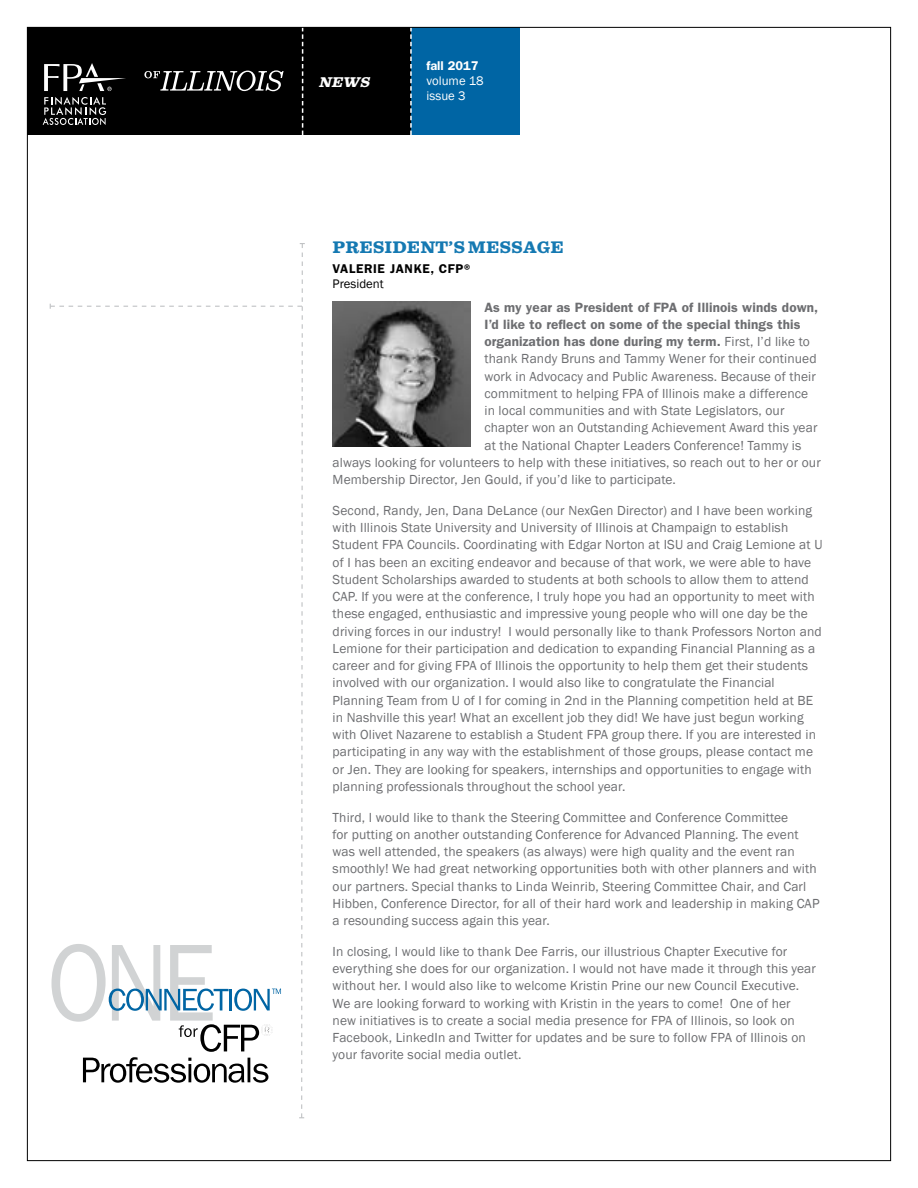
<style>
.page{position:relative;width:918px;height:1188px;background:#fff}
.page>*{position:absolute;margin:0;border:0;box-sizing:border-box;transform-origin:0 0}
.t1{font:700 14.25px "Belizio";color:#1579b2}
.t2{font:13.5px/17.2px "Franklin Gothic";letter-spacing:.01em;color:#6d6e71}
.t3{font:600 13.5px "Franklin Gothic";letter-spacing:.01em;color:#6d6e71}
.t4{font:600 12.75px "Franklin Gothic";letter-spacing:.05em;color:#000}
.t5{font:12.75px/15px "Franklin Gothic";color:#fff}
.t6{font:12.75px "Franklin Gothic";color:#000}
.t7{font:600 12.75px "Franklin Gothic";color:#fff}
.t8{font:italic 700 12px "Belizio";color:#fff}
.s1{font-weight:400}
</style>
<div class="page">
<img style="left:333px;top:302px;width:138px;height:144px">
<div style="left:28px;top:27px;width:384px;height:108px;background:#000"></div>
<div style="left:411px;top:27px;width:108px;height:108px;background:#0065a4"></div>
<svg style="left:43px;top:97px;width:63px;height:28px"></svg>
<svg style="left:44px;top:63px;width:82px;height:28px"></svg>
<svg style="left:302px;top:29px;width:1px;height:106px"></svg>
<svg style="left:410px;top:29px;width:2px;height:106px"></svg>
<svg style="left:144px;top:70px;width:140px;height:22px"></svg>
<svg style="left:50px;top:243px;width:255px;height:876px"></svg>
<p class="t8" style="left:319px;top:74px;width:56px">NEWS</p>
<p class="t7" style="left:427px;top:59px;width:53px">fall 2017</p>
<p class="t5" style="left:427px;top:74px;width:59px">volume 18 issue 3</p>
<p class="t1" style="left:333px;top:237px;width:233px">PRESIDENT’S MESSAGE</p>
<p class="t4" style="left:333px;top:261px;width:142px">VALERIE JANKE, CFP®</p>
<p class="t6" style="left:333px;top:275px;width:53px">President</p>
<p class="t3" style="left:484px;top:299px;width:335px">As my year as President of FPA of Illinois winds down,</p>
<p class="t3" style="left:484px;top:316px;width:318px">I’d like to reflect on some of the special things this</p>
<p class="t3" style="left:484px;top:334px;width:327px">organization has done during my term. <span class="s1">First, I’d like to</span></p>
<p class="t2" style="left:484px;top:351px;width:334px">thank Randy Bruns and Tammy Wener for their continued</p>
<p class="t2" style="left:484px;top:368px;width:333px">work in Advocacy and Public Awareness. Because of their</p>
<p class="t2" style="left:484px;top:385px;width:325px">commitment to helping FPA of Illinois make a difference</p>
<p class="t2" style="left:484px;top:402px;width:302px">in local communities and with State Legislators, our</p>
<p class="t2" style="left:484px;top:420px;width:335px">chapter won an Outstanding Achievement Award this year</p>
<p class="t2" style="left:484px;top:437px;width:318px">at the National Chapter Leaders Conference! Tammy is</p>
<p class="t2" style="left:333px;top:454px;width:490px">always looking for volunteers to help with these initiatives, so reach out to her or our</p>
<p class="t2" style="left:333px;top:471px;width:345px">Membership Director, Jen Gould, if you’d like to participate.</p>
<p class="t2" style="left:333px;top:502px;width:491px">Second, Randy, Jen, Dana DeLance (our NexGen Director) and I have been working with Illinois State University and University of Illinois at Champaign to establish Student FPA Councils. Coordinating with Edgar Norton at ISU and Craig Lemione at U of I has been an exciting endeavor and because of that work, we were able to have Student Scholarships awarded to students at both schools to allow them to attend CAP. If you were at the conference, I truly hope you had an opportunity to meet with these engaged, enthusiastic and impressive young people who will one day be the driving forces in our industry! I would personally like to thank Professors Norton and Lemione for their participation and dedication to expanding Financial Planning as a career and for giving FPA of Illinois the opportunity to help them get their students involved with our organization. I would also like to congratulate the Financial Planning Team from U of I for coming in 2nd in the Planning competition held at BE in Nashville this year! What an excellent job they did! We have just begun working with Olivet Nazarene to establish a Student FPA group there. If you are interested in participating in any way with the establishment of those groups, please contact me or Jen. They are looking for speakers, internships and opportunities to engage with planning professionals throughout the school year.</p>
<p class="t2" style="left:333px;top:809px;width:488px">Third, I would like to thank the Steering Committee and Conference Committee<br>for putting on another outstanding Conference for Advanced Planning. The event was well attended, the speakers (as always) were high quality and the event ran smoothly! We had great networking opportunities both with other planners and with our partners. Special thanks to Linda Weinrib, Steering Committee Chair, and Carl Hibben, Conference Director, for all of their hard work and leadership in making CAP a resounding success again this year.</p>
<p class="t2" style="left:333px;top:943px;width:485px">In closing, I would like to thank Dee Farris, our illustrious Chapter Executive for everything she does for our organization. I would not have made it through this year without her. I would also like to welcome Kristin Prine our new Council Executive.<br>We are looking forward to working with Kristin in the years to come! One of her new initiatives is to create a social media presence for FPA of Illinois, so look on Facebook, LinkedIn and Twitter for updates and be sure to follow FPA of Illinois on your favorite social media outlet.</p>
</div>
